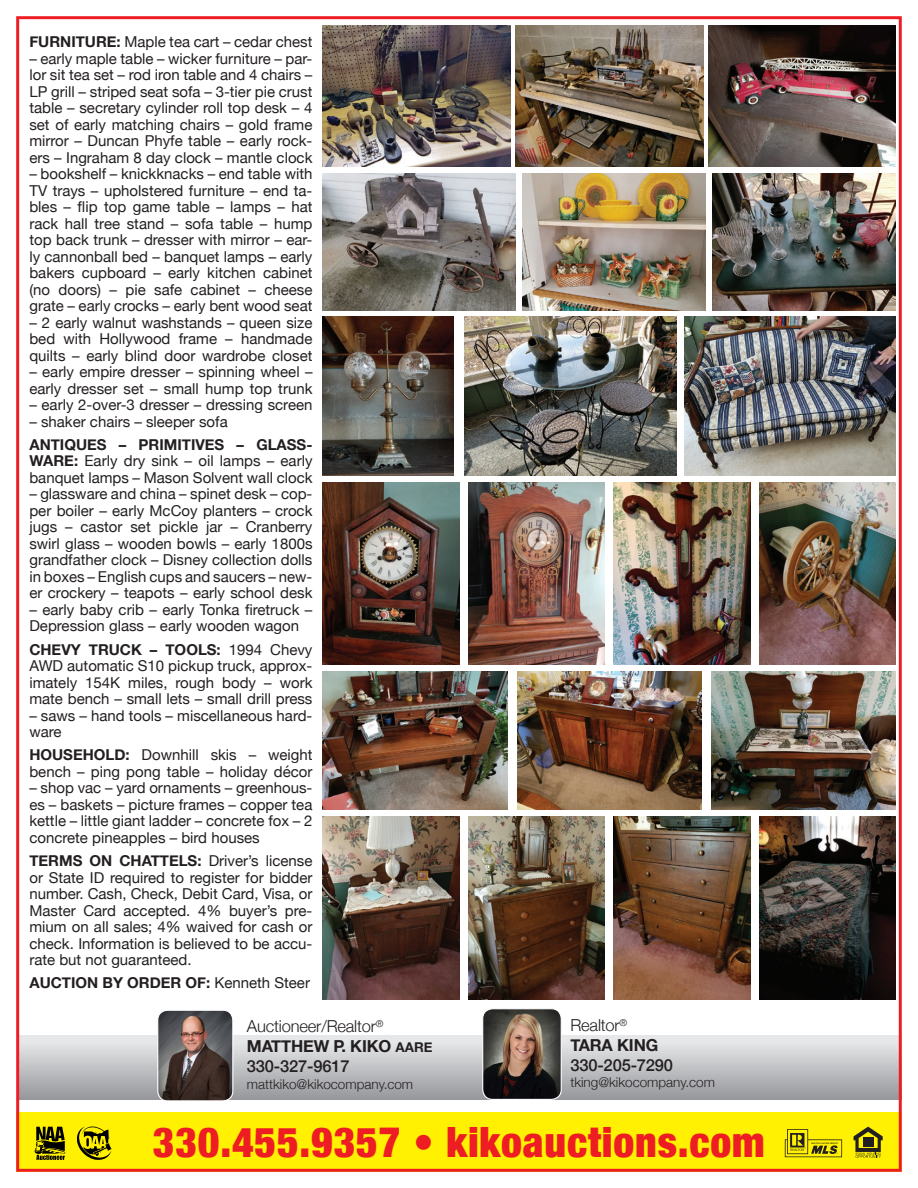
<style>
.page{position:relative;width:918px;height:1188px;background:#fff}
.page>*{position:absolute;margin:0;border:0;box-sizing:border-box;transform-origin:0 0}
.t1{font:900 condensed 41.7px "Helvetica Neue";letter-spacing:.02em;color:#ee1d23}
.t2{font:300 16.5px "Helvetica Neue";letter-spacing:-.01em;color:#231f20}
.t3{font:700 16.5px "Helvetica Neue";letter-spacing:-.01em;color:#231f20}
.t4{font:500 16.5px "Helvetica Neue";letter-spacing:-.01em;color:#231f20}
.t5{font:15px/16.5px "Helvetica Neue";color:#231f20;text-align:justify}
.t6{font:700 15px "Helvetica Neue";color:#231f20}
.t7{font:300 13.5px "Helvetica Neue";color:#231f20}
.s1{font-weight:700}
.s2{font-weight:400}
.s3{font-size:13.5px}
</style>
<div class="page">
<img style="left:16px;top:16px;width:886px;height:1156px">
<svg style="left:34px;top:1127px;width:31px;height:33px"></svg>
<svg style="left:77px;top:1127px;width:34px;height:33px"></svg>
<p class="t5" style="left:29px;top:34px;width:285px"><span class="s1">FURNITURE:</span> Maple tea cart – cedar chest</p>
<p class="t5" style="left:29px;top:51px;width:285px">– early maple table – wicker furniture – par&shy;lor sit tea set – rod iron table and 4 chairs – LP grill – striped seat sofa – 3-tier pie crust table – secretary cylinder roll top desk – 4 set of early matching chairs – gold frame mirror – Duncan Phyfe table – early rock&shy;ers – Ingraham 8 day clock – mantle clock</p>
<p class="t5" style="left:29px;top:166px;width:285px">– bookshelf – knickknacks – end table with TV trays – upholstered furniture – end ta&shy;bles – flip top game table – lamps – hat rack hall tree stand – sofa table – hump top back trunk – dresser with mirror – ear&shy;ly cannonball bed – banquet lamps – early bakers cupboard – early kitchen cabinet (no doors) – pie safe cabinet – cheese grate – early crocks – early bent wood seat</p>
<p class="t5" style="left:29px;top:315px;width:285px">– 2 early walnut washstands – queen size bed with Hollywood frame – handmade quilts – early blind door wardrobe closet</p>
<p class="t5" style="left:29px;top:364px;width:285px">– early empire dresser – spinning wheel – early dresser set – small hump top trunk</p>
<p class="t5" style="left:29px;top:397px;width:285px">– early 2-over-3 dresser – dressing screen</p>
<p class="t5" style="left:29px;top:414px;width:200px">– shaker chairs – sleeper sofa</p>
<p class="t5" style="left:29px;top:437px;width:285px"><span class="s1">ANTIQUES – PRIMITIVES – GLASS-WARE:</span> Early dry sink – oil lamps – early banquet lamps – Mason Solvent wall clock</p>
<p class="t5" style="left:29px;top:487px;width:285px">– glassware and china – spinet desk – cop&shy;per boiler – early McCoy planters – crock jugs – castor set pickle jar – Cranberry swirl glass – wooden bowls – early 1800s grandfather clock – Disney collection dolls in boxes – English cups and saucers – new&shy;er crockery – teapots – early school desk</p>
<p class="t5" style="left:29px;top:602px;width:285px">– early baby crib – early Tonka firetruck –<br>Depression glass – early wooden wagon</p>
<p class="t5" style="left:29px;top:642px;width:285px"><span class="s1">CHEVY TRUCK – TOOLS:</span> 1994 Chevy AWD automatic S10 pickup truck, approx&shy;imately 154K miles, rough body – work mate bench – small lets – small drill press</p>
<p class="t5" style="left:29px;top:708px;width:285px">– saws – hand tools – miscellaneous hard&shy;ware</p>
<p class="t5" style="left:29px;top:748px;width:285px"><span class="s1">HOUSEHOLD:</span> Downhill skis – weight bench – ping pong table – holiday décor</p>
<p class="t5" style="left:29px;top:781px;width:285px">– shop vac – yard ornaments – greenhous&shy;es – baskets – picture frames – copper tea kettle – little giant ladder – concrete fox – 2 concrete pineapples – bird houses</p>
<p class="t5" style="left:29px;top:853px;width:285px"><span class="s1">TERMS ON CHATTELS:</span> Driver’s license or State ID required to register for bidder number. Cash, Check, Debit Card, Visa, or Master Card accepted. 4% buyer’s pre&shy;mium on all sales; 4% waived for cash or check. Information is believed to be accu&shy;rate but not guaranteed.</p>
<p class="t6" style="left:29px;top:971px;width:282px">AUCTION BY ORDER OF: <span class="s2">Kenneth Steer</span></p>
<p class="t2" style="left:247px;top:1013px;width:138px">Auctioneer/Realtor<sup>®</sup></p>
<p class="t3" style="left:247px;top:1033px;width:187px">MATTHEW P. KIKO <span class="s3">AARE</span></p>
<p class="t4" style="left:247px;top:1053px;width:104px">330-327-9617</p>
<p class="t7" style="left:247px;top:1073px;width:168px">mattkiko@kikocompany.com</p>
<p class="t2" style="left:570px;top:1012px;width:58px">Realtor<sup>®</sup></p>
<p class="t3" style="left:570px;top:1032px;width:89px">TARA KING</p>
<p class="t4" style="left:570px;top:1052px;width:104px">330-205-7290</p>
<p class="t7" style="left:570px;top:1072px;width:146px">tking@kikocompany.com</p>
<p class="t1" style="left:153px;top:1108px;width:613px">330.455.9357 • kikoauctions.com</p>
</div>
